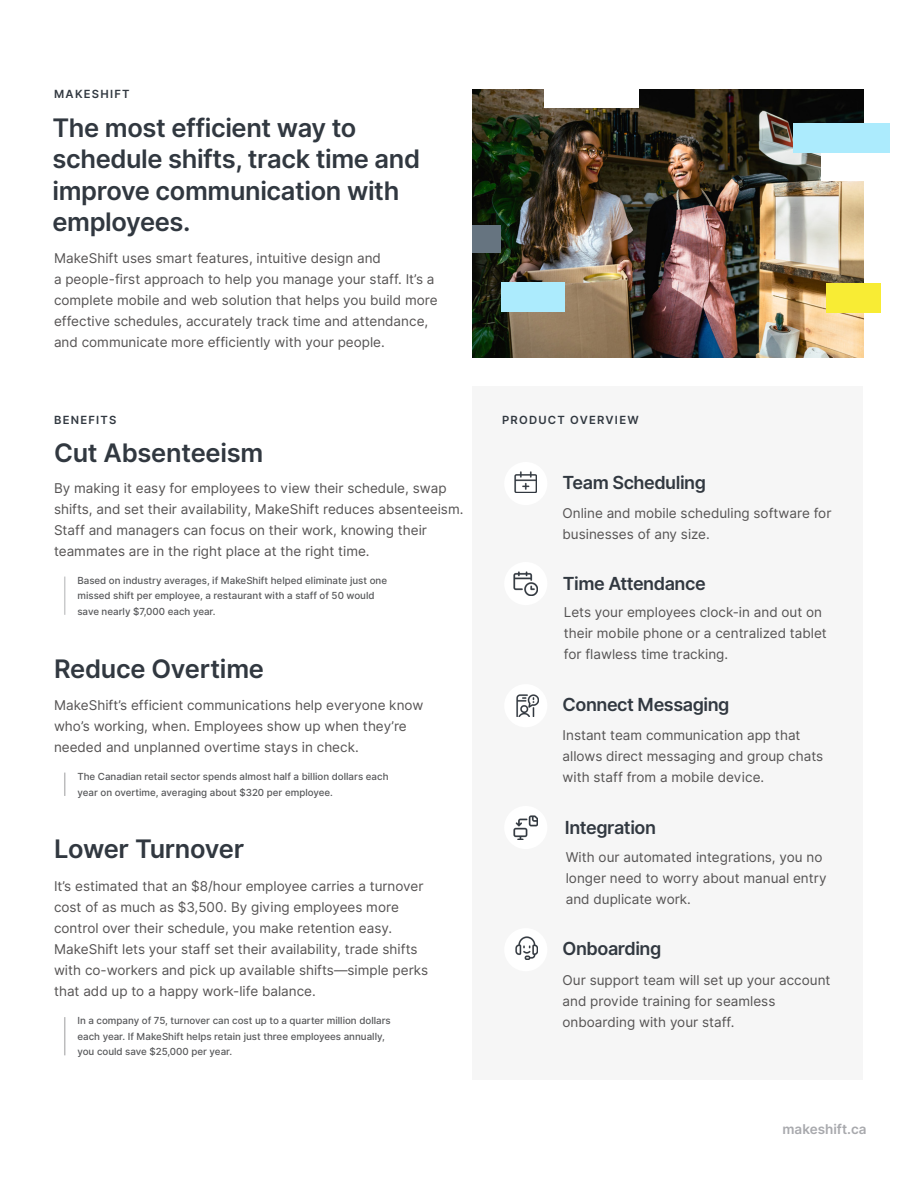
<style>
.page{position:relative;width:918px;height:1188px;background:#fff}
.page>*{position:absolute;margin:0;border:0;box-sizing:border-box;transform-origin:0 0}
.t1{font:600 25.5px/31.5px "Inter";letter-spacing:-.015em;color:#313840}
.t2{font:600 18px "Inter";letter-spacing:-.025em;color:#313840}
.Subtitle_1{font:13.5px/21px "Inter";color:#555353}
.Caption_1{font:600 13.5px "Inter";color:#a8a9ad}
.Subtitle_1-2{font:600 11.25px "Inter";letter-spacing:.11em;color:#313840}
.Subtitle_1-3{font:500 9.75px/15.8px "Inter";color:#57585a}
</style>
<div class="page">
<div style="left:473px;top:386px;width:390px;height:694px;background:#f6f6f6"></div>
<div style="left:504px;top:462px;width:43px;height:43px;background:#fff;border-radius:50%"></div>
<img style="left:515px;top:471px;width:22px;height:22px">
<div style="left:504px;top:562px;width:43px;height:43px;background:#fff;border-radius:50%"></div>
<img style="left:514px;top:571px;width:24px;height:25px">
<div style="left:504px;top:684px;width:43px;height:43px;background:#fff;border-radius:50%"></div>
<img style="left:516px;top:695px;width:22px;height:22px">
<div style="left:504px;top:806px;width:43px;height:43px;background:#fff;border-radius:50%"></div>
<img style="left:514px;top:816px;width:24px;height:23px">
<div style="left:504px;top:928px;width:43px;height:43px;background:#fff;border-radius:50%"></div>
<img style="left:515px;top:937px;width:23px;height:22px">
<hr style="left:64px;top:577px;width:1px;height:38px;background:#787a7d">
<hr style="left:64px;top:1017px;width:1px;height:38px;background:#57585a">
<svg style="left:64px;top:773px;width:1px;height:23px"></svg>
<img style="left:473px;top:89px;width:391px;height:268px">
<div style="left:826px;top:283px;width:54px;height:30px;background:#f8ec34"></div>
<div style="left:793px;top:123px;width:97px;height:30px;background:#acebfd"></div>
<div style="left:501px;top:282px;width:63px;height:30px;background:#acebfd"></div>
<div style="left:821px;top:153px;width:69px;height:27px;background:#fff"></div>
<div style="left:545px;top:81px;width:94px;height:27px;background:#fff"></div>
<div style="left:473px;top:225px;width:28px;height:28px;background:#667480"></div>
<p class="Subtitle_1-2" style="left:54px;top:86px;width:77px">MAKESHIFT</p>
<p class="t1" style="left:52px;top:112px;width:369px">The most efficient way to schedule shifts, track time and improve communication with employees.</p>
<p class="Subtitle_1" style="left:54px;top:248px;width:385px">MakeShift uses smart features, intuitive design and<br>a people-first approach to help you manage your staff. It’s a complete mobile and web solution that helps you build more effective schedules, accurately track time and attendance, and communicate more efficiently with your people.</p>
<p class="Subtitle_1-2" style="left:54px;top:411px;width:64px">BENEFITS</p>
<p class="t1" style="left:54px;top:437px;width:211px">Cut Absenteeism</p>
<p class="Subtitle_1" style="left:54px;top:478px;width:411px">By making it easy for employees to view their schedule, swap shifts, and set their availability, MakeShift reduces absenteeism.<br>Staff and managers can focus on their work, knowing their teammates are in the right place at the right time.</p>
<p class="Subtitle_1-3" style="left:77px;top:572px;width:311px">Based on industry averages, if MakeShift helped eliminate just one missed shift per employee, a restaurant with a staff of 50 would save nearly $7,000 each year.</p>
<p class="t1" style="left:54px;top:653px;width:212px">Reduce Overtime</p>
<p class="Subtitle_1" style="left:54px;top:695px;width:371px">MakeShift’s efficient communications help everyone know who’s working, when. Employees show up when they’re needed and unplanned overtime stays in check.</p>
<p class="Subtitle_1-3" style="left:77px;top:769px;width:313px">The Canadian retail sector spends almost half a billion dollars each year on overtime, averaging about $320 per employee.</p>
<p class="t1" style="left:54px;top:834px;width:192px">Lower Turnover</p>
<p class="Subtitle_1" style="left:54px;top:875px;width:376px">It’s estimated that an $8/hour employee carries a turnover cost of as much as $3,500. By giving employees more control over their schedule, you make retention easy.<br>MakeShift lets your staff set their availability, trade shifts with co-workers and pick up available shifts—simple perks that add up to a happy work-life balance.</p>
<p class="Subtitle_1-3" style="left:77px;top:1013px;width:315px">In a company of 75, turnover can cost up to a quarter million dollars each year. If MakeShift helps retain just three employees annually, you could save $25,000 per year.</p>
<p class="Subtitle_1-2" style="left:502px;top:411px;width:138px">PRODUCT OVERVIEW</p>
<p class="t2" style="left:563px;top:469px;width:145px">Team Scheduling</p>
<p class="Subtitle_1" style="left:563px;top:503px;width:270px">Online and mobile scheduling software for businesses of any size.</p>
<p class="t2" style="left:563px;top:570px;width:144px">Time Attendance</p>
<p class="Subtitle_1" style="left:564px;top:602px;width:264px">Lets your employees clock-in and out on their mobile phone or a centralized tablet for flawless time tracking.</p>
<p class="t2" style="left:563px;top:691px;width:168px">Connect Messaging</p>
<p class="Subtitle_1" style="left:563px;top:725px;width:262px">Instant team communication app that allows direct messaging and group chats with staff from a mobile device.</p>
<p class="t2" style="left:565px;top:814px;width:93px">Integration</p>
<p class="Subtitle_1" style="left:566px;top:846px;width:262px">With our automated integrations, you no longer need to worry about manual entry and duplicate work.</p>
<p class="t2" style="left:563px;top:935px;width:100px">Onboarding</p>
<p class="Subtitle_1" style="left:563px;top:969px;width:269px">Our support team will set up your account and provide training for seamless onboarding with your staff.</p>
<p class="Caption_1" style="left:783px;top:1119px;width:86px">makeshift.ca</p>
</div>
